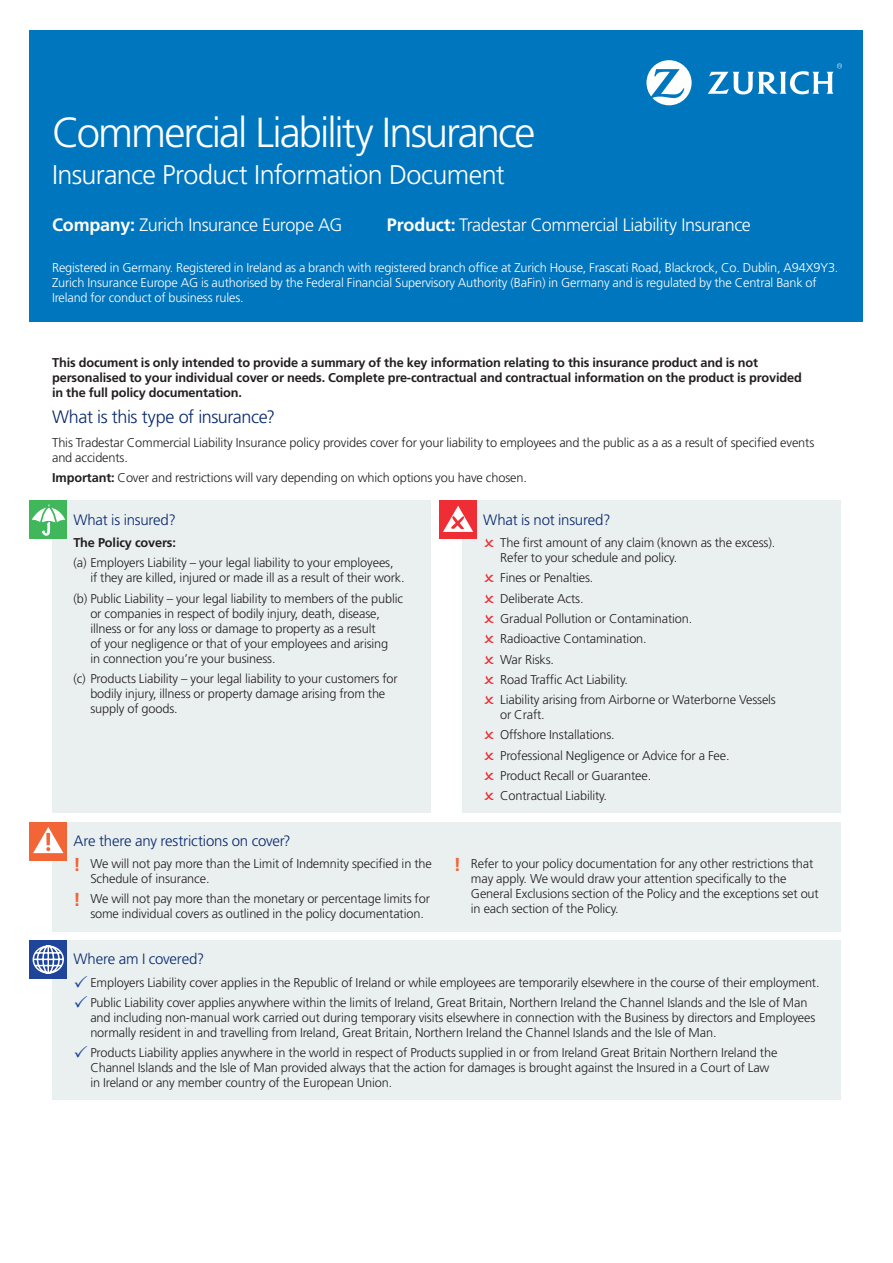
<style>
.page{position:relative;width:893px;height:1263px;background:#fff}
.page>*{position:absolute;margin:0;border:0;box-sizing:border-box;transform-origin:0 0}
.t1{font:300 42px "Frutiger LT Std";letter-spacing:-.05em;color:#fff}
.t2{font:300 27px "Frutiger LT Std";letter-spacing:-.02em;color:#fff}
.t3{font:300 18px "Frutiger LT Std";letter-spacing:-.025em;color:#fff}
.t4{font:300 18px "Frutiger LT Std";letter-spacing:-.025em;color:#09286d}
.t5{font:300 15px "Frutiger LT Std";letter-spacing:-.015em;color:#09286d}
.t6{font:300 12.75px/15px "Frutiger LT Std";letter-spacing:-.01em;color:#231f20}
.t7{font:300 12.75px/15px "Frutiger LT Std";letter-spacing:-.015em;color:#fff}
.t8{font:700 12.75px/15px "Frutiger LT Std";letter-spacing:-.01em;color:#231f20}
.s1{font-weight:700}
.s2{font-weight:700;font-size:18.75px;color:#f26536}
.s3{color:#1e459a}
</style>
<div class="page">
<div style="left:30px;top:30px;width:833px;height:292px;background:#0076be"></div>
<div style="left:52px;top:500px;width:379px;height:313px;background:#eaf0f0"></div>
<div style="left:30px;top:500px;width:37px;height:39px;background:#40b75b"></div>
<svg style="left:32px;top:503px;width:34px;height:32px"></svg>
<div style="left:462px;top:500px;width:379px;height:313px;background:#eaf0f0"></div>
<div style="left:440px;top:500px;width:37px;height:39px;background:#ee2d34"></div>
<svg style="left:443px;top:506px;width:30px;height:26px"></svg>
<div style="left:52px;top:822px;width:789px;height:110px;background:#eaf0f0"></div>
<div style="left:30px;top:822px;width:37px;height:38px;background:#f26536"></div>
<svg style="left:33px;top:827px;width:30px;height:26px"></svg>
<div style="left:52px;top:940px;width:789px;height:160px;background:#eaf0f0"></div>
<div style="left:30px;top:940px;width:37px;height:39px;background:#1e459a"></div>
<svg style="left:32px;top:945px;width:32px;height:29px"></svg>
<svg style="left:646px;top:60px;width:46px;height:45px"></svg>
<svg style="left:708px;top:63px;width:134px;height:31px"></svg>
<h1 class="t1" style="left:52px;top:108px;width:485px">Commercial Liability Insurance</h1>
<h2 class="t2" style="left:52px;top:159px;width:454px">Insurance Product Information Document</h2>
<h3 class="t3" style="left:52px;top:215px;width:292px"><span class="s1">Company:</span> Zurich Insurance Europe AG</h3>
<h3 class="t3" style="left:387px;top:215px;width:365px"><span class="s1">Product:</span> Tradestar Commercial Liability Insurance</h3>
<p class="t7" style="left:52px;top:261px;width:788px">Registered in Germany. Registered in Ireland as a branch with registered branch office at Zurich House, Frascati Road, Blackrock, Co. Dublin, A94X9Y3.<br>Zurich Insurance Europe AG is authorised by the Federal Financial Supervisory Authority (BaFin) in Germany and is regulated by the Central Bank of<br>Ireland for conduct of business rules.</p>
<p class="t8" style="left:52px;top:355px;width:751px">This document is only intended to provide a summary of the key information relating to this insurance product and is not personalised to your individual cover or needs. Complete pre-contractual and contractual information on the product is provided in the full policy documentation.</p>
<h3 class="t4" style="left:52px;top:407px;width:225px">What is this type of insurance?</h3>
<p class="t6" style="left:52px;top:435px;width:764px">This Tradestar Commercial Liability Insurance policy provides cover for your liability to employees and the public as a as a result of specified events and accidents.</p>
<p class="t6" style="left:52px;top:471px;width:476px"><span class="s1">Important:</span> Cover and restrictions will vary depending on which options you have chosen.</p>
<p class="t5" style="left:73px;top:511px;width:104px">What is insured?</p>
<p class="t8" style="left:73px;top:535px;width:104px">The Policy covers:</p>
<p class="t6" style="left:90px;top:555px;width:316px;text-indent:-17px">(a) Employers Liability – your legal liability to your employees,<br>if they are killed, injured or made ill as a result of their work.</p>
<p class="t6" style="left:90px;top:591px;width:314px;text-indent:-17px">(b) Public Liability – your legal liability to members of the public or companies in respect of bodily injury, death, disease, illness or for any loss or damage to property as a result<br>of your negligence or that of your employees and arising<br>in connection you’re your business.</p>
<p class="t6" style="left:90px;top:671px;width:309px;text-indent:-17px">(c) Products Liability – your legal liability to your customers for bodily injury, illness or property damage arising from the supply of goods.</p>
<p class="t5" style="left:73px;top:832px;width:219px">Are there any restrictions on cover?</p>
<p class="t6" style="left:90px;top:856px;width:343px;text-indent:-17px"><span class="s2">!</span> We will not pay more than the Limit of Indemnity specified in the<br>Schedule of insurance.</p>
<p class="t6" style="left:90px;top:892px;width:341px;text-indent:-17px"><span class="s2">!</span> We will not pay more than the monetary or percentage limits for some individual covers as outlined in the policy documentation.</p>
<p class="t5" style="left:483px;top:511px;width:129px">What is not insured?</p>
<p class="t6" style="left:500px;top:535px;width:277px">The first amount of any claim (known as the excess).<br>Refer to your schedule and policy.</p>
<p class="t6" style="left:500px;top:568px;width:277px;line-height:20.2px">Fines or Penalties.<br>Deliberate Acts.<br>Gradual Pollution or Contamination.<br>Radioactive Contamination.<br>War Risks.<br>Road Traffic Act Liability.<br>Liability arising from Airborne or Waterborne Vessels</p>
<p class="t6" style="left:500px;top:705px;width:231px;line-height:20.2px">or Craft.<br>Offshore Installations.<br>Professional Negligence or Advice for a Fee.<br>Product Recall or Guarantee.<br>Contractual Liability.</p>
<p class="t6" style="left:471px;top:856px;width:349px;text-indent:-17px"><span class="s2">!</span> Refer to your policy documentation for any other restrictions that may apply. We would draw your attention specifically to the General Exclusions section of the Policy and the exceptions set out in each section of the Policy.</p>
<p class="t5" style="left:73px;top:950px;width:133px">Where am I covered?</p>
<p class="t6" style="left:73px;top:975px;width:748px"><span class="s3">✓</span> Employers Liability cover applies in the Republic of Ireland or while employees are temporarily elsewhere in the course of their employment.</p>
<p class="t6" style="left:90px;top:995px;width:726px;text-indent:-17px"><span class="s3">✓</span> Public Liability cover applies anywhere within the limits of Ireland, Great Britain, Northern Ireland the Channel Islands and the Isle of Man and including non-manual work carried out during temporary visits elsewhere in connection with the Business by directors and Employees normally resident in and travelling from Ireland, Great Britain, Northern Ireland the Channel Islands and the Isle of Man.</p>
<p class="t6" style="left:90px;top:1045px;width:688px;text-indent:-17px"><span class="s3">✓</span> Products Liability applies anywhere in the world in respect of Products supplied in or from Ireland Great Britain Northern Ireland the<br>Channel Islands and the Isle of Man provided always that the action for damages is brought against the Insured in a Court of Law in Ireland or any member country of the European Union.</p>
</div>
